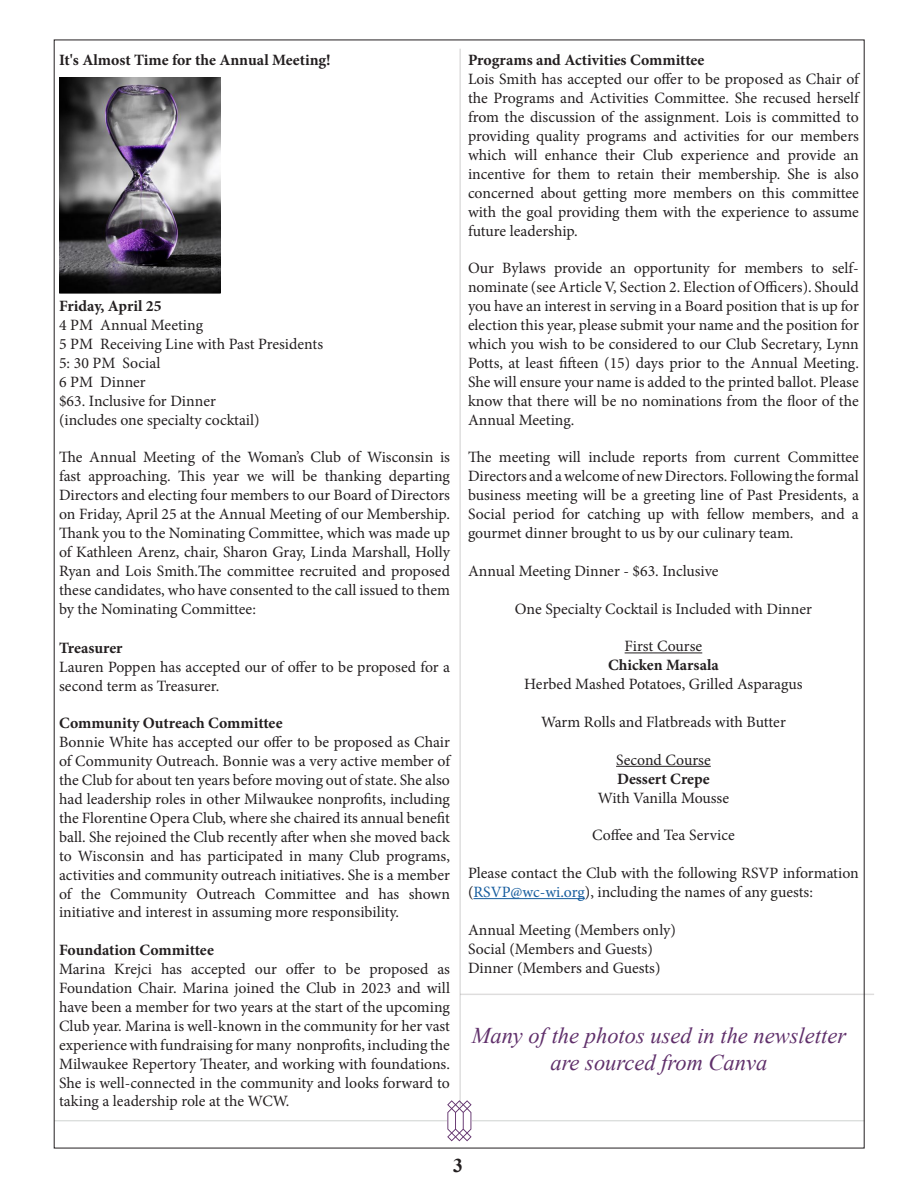
<style>
.page{position:relative;width:918px;height:1188px;background:#fff}
.page>*{position:absolute;margin:0;border:0;box-sizing:border-box;transform-origin:0 0}
.purple_heading{font:italic 22.5px "Times New Roman";color:#60306b}
.t1{font:700 19.5px "Times New Roman";color:#231f20}
.body2{font:15.75px/18.9px "Minion Pro";color:#231f20;text-align:justify}
.body2-2{font:700 15.75px "Minion Pro";color:#231f20}
.s1{color:#175d9e}
</style>
<div class="page">
<hr style="left:54px;top:1120px;width:810px;height:1px;background:#cfd2d0">
<svg style="left:447px;top:1100px;width:25px;height:41px"></svg>
<hr style="left:459px;top:49px;width:2px;height:1057px;background:#231f20">
<hr style="left:625px;top:653px;width:77px;height:1px;background:#231f20">
<hr style="left:616px;top:766px;width:95px;height:1px;background:#231f20">
<hr style="left:473px;top:898px;width:112px;height:1px;background:#175d9e">
<img style="left:59px;top:78px;width:161px;height:216px">
<hr style="left:460px;top:994px;width:414px;height:1px;background:#231f20">
<p class="body2-2" style="left:59px;top:49px;width:273px">It's Almost Time for the Annual Meeting!</p>
<p class="body2-2" style="left:59px;top:295px;width:104px">Friday, April 25</p>
<p class="body2" style="left:59px;top:316px;width:145px">4 PM Annual Meeting</p>
<p class="body2" style="left:59px;top:335px;width:266px">5 PM Receiving Line with Past Presidents</p>
<p class="body2" style="left:59px;top:353px;width:103px">5: 30 PM Social</p>
<p class="body2" style="left:59px;top:372px;width:88px">6 PM Dinner</p>
<p class="body2" style="left:59px;top:391px;width:158px">$63. Inclusive for Dinner</p>
<p class="body2" style="left:59px;top:410px;width:202px">(includes one specialty cocktail)</p>
<p class="body2" style="left:59px;top:448px;width:392px">The Annual Meeting of the Woman’s Club of Wisconsin is fast approaching. This year we will be thanking departing Directors and electing four members to our Board of Directors on Friday, April 25 at the Annual Meeting of our Membership.<br>Thank you to the Nominating Committee, which was made up of Kathleen Arenz, chair, Sharon Gray, Linda Marshall, Holly Ryan and Lois Smith.The committee recruited and proposed these candidates, who have consented to the call issued to them by the Nominating Committee:</p>
<p class="body2-2" style="left:59px;top:637px;width:65px">Treasurer</p>
<p class="body2" style="left:59px;top:657px;width:392px">Lauren Poppen has accepted our of offer to be proposed for a second term as Treasurer.</p>
<p class="body2-2" style="left:59px;top:712px;width:225px">Community Outreach Committee</p>
<p class="body2" style="left:59px;top:733px;width:392px">Bonnie White has accepted our offer to be proposed as Chair of Community Outreach. Bonnie was a very active member of the Club for about ten years before moving out of state. She also had leadership roles in other Milwaukee nonprofits, including the Florentine Opera Club, where she chaired its annual benefit ball. She rejoined the Club recently after when she moved back to Wisconsin and has participated in many Club programs, activities and community outreach initiatives. She is a member of the Community Outreach Committee and has shown initiative and interest in assuming more responsibility.</p>
<p class="body2-2" style="left:59px;top:939px;width:156px">Foundation Committee</p>
<p class="body2" style="left:59px;top:960px;width:392px">Marina Krejci has accepted our offer to be proposed as Foundation Chair. Marina joined the Club in 2023 and will have been a member for two years at the start of the upcoming Club year. Marina is well-known in the community for her vast experience with fundraising for many nonprofits, including the Milwaukee Repertory Theater, and working with foundations.<br>She is well-connected in the community and looks forward to taking a leadership role at the WCW.</p>
<p class="body2-2" style="left:468px;top:49px;width:238px">Programs and Activities Committee</p>
<p class="body2" style="left:468px;top:70px;width:392px">Lois Smith has accepted our offer to be proposed as Chair of the Programs and Activities Committee. She recused herself from the discussion of the assignment. Lois is committed to providing quality programs and activities for our members which will enhance their Club experience and provide an incentive for them to retain their membership. She is also concerned about getting more members on this committee with the goal providing them with the experience to assume future leadership.</p>
<p class="body2" style="left:468px;top:259px;width:392px">Our Bylaws provide an opportunity for members to self&shy;nominate (see Article V, Section 2. Election of Officers). Should you have an interest in serving in a Board position that is up for election this year, please submit your name and the position for which you wish to be considered to our Club Secretary, Lynn Potts, at least fifteen (15) days prior to the Annual Meeting.<br>She will ensure your name is added to the printed ballot. Please know that there will be no nominations from the floor of the Annual Meeting.</p>
<p class="body2" style="left:468px;top:448px;width:392px">The meeting will include reports from current Committee Directors and a welcome of new Directors. Following the formal business meeting will be a greeting line of Past Presidents, a Social period for catching up with fellow members, and a gourmet dinner brought to us by our culinary team.</p>
<p class="body2" style="left:468px;top:561px;width:252px">Annual Meeting Dinner - $63. Inclusive</p>
<p class="body2" style="left:515px;top:599px;width:299px">One Specialty Cocktail is Included with Dinner</p>
<p class="body2" style="left:625px;top:637px;width:79px">First Course</p>
<p class="body2-2" style="left:608px;top:654px;width:112px">Chicken Marsala</p>
<p class="body2" style="left:524px;top:675px;width:280px">Herbed Mashed Potatoes, Grilled Asparagus</p>
<p class="body2" style="left:541px;top:713px;width:246px">Warm Rolls and Flatbreads with Butter</p>
<p class="body2" style="left:616px;top:750px;width:96px">Second Course</p>
<p class="body2-2" style="left:617px;top:768px;width:94px">Dessert Crepe</p>
<p class="body2" style="left:598px;top:788px;width:133px">With Vanilla Mousse</p>
<p class="body2" style="left:592px;top:826px;width:144px">Coffee and Tea Service</p>
<p class="body2" style="left:468px;top:864px;width:392px">Please contact the Club with the following RSVP information (<span class="s1">RSVP@wc-wi.org</span>), including the names of any guests:</p>
<p class="body2" style="left:468px;top:920px;width:209px">Annual Meeting (Members only)</p>
<p class="body2" style="left:468px;top:939px;width:186px">Social (Members and Guests)</p>
<p class="body2" style="left:468px;top:958px;width:194px">Dinner (Members and Guests)</p>
<p class="purple_heading" style="left:472px;top:1020px;width:376px">Many of the photos used in the newsletter</p>
<p class="purple_heading" style="left:550px;top:1047px;width:218px">are sourced from Canva</p>
<p class="t1" style="left:453px;top:1152px;width:11px">3</p>
</div>
